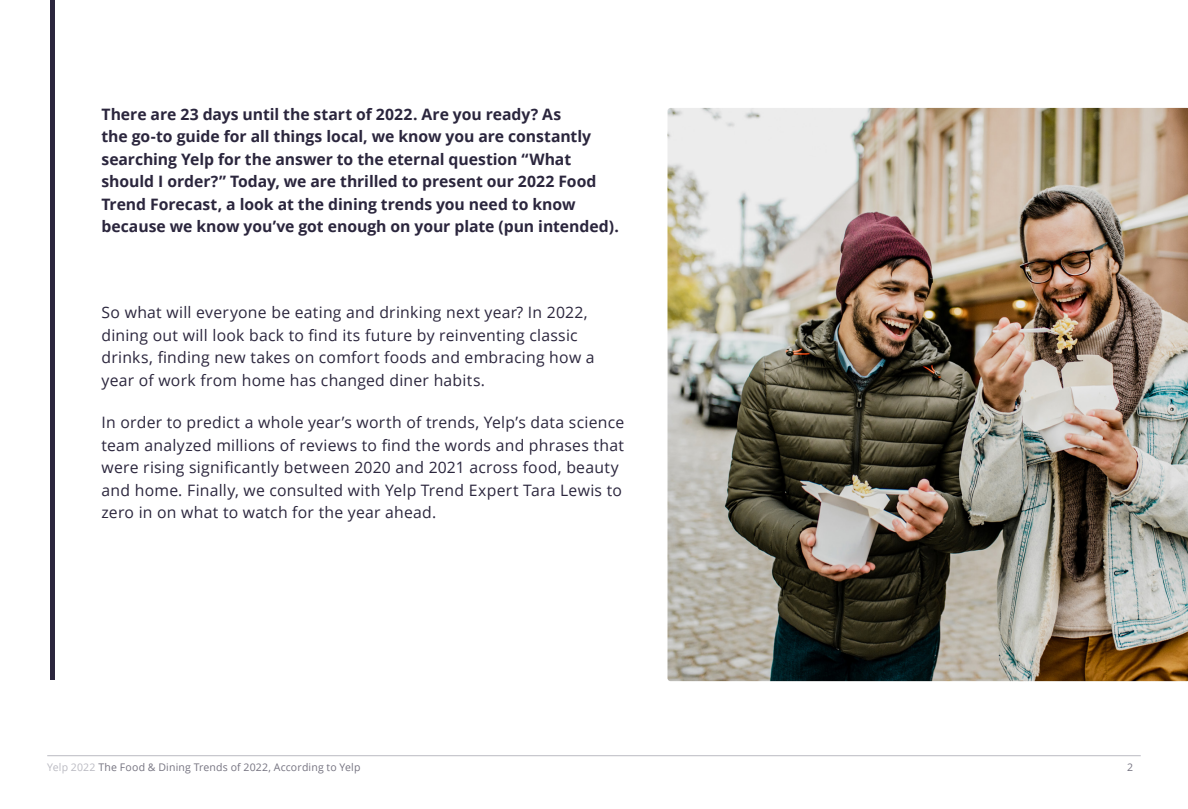
<style>
.page{position:relative;width:1188px;height:809px;background:#fff}
.page>*{position:absolute;margin:0;border:0;box-sizing:border-box;transform-origin:0 0}
.subhead{font:15.75px/22.5px "Open Sans";letter-spacing:.015em;color:#2b263d}
.subhead-2{font:700 15.75px/22.5px "Open Sans";letter-spacing:-.005em;color:#2b263d}
.t1{font:10.5px "Open Sans";letter-spacing:.02em;color:#757380}
.s1{color:#babac2}
</style>
<div class="page">
<hr style="left:47px;top:755px;width:1094px;height:1px;background:#babac2">
<div style="left:50px;top:0;width:5px;height:679px;background:#2b263d"></div>
<img style="left:668px;top:108px;width:520px;height:573px">
<p class="subhead-2" style="left:102px;top:102px;width:519px">There are 23 days until the start of 2022. Are you ready? As<br>the go-to guide for all things local, we know you are constantly searching Yelp for the answer to the eternal question “What should I order?” Today, we are thrilled to present our 2022 Food Trend Forecast, a look at the dining trends you need to know because we know you’ve got enough on your plate (pun intended).</p>
<p class="subhead" style="left:102px;top:300px;width:495px">So what will everyone be eating and drinking next year? In 2022, dining out will look back to find its future by reinventing classic drinks, finding new takes on comfort foods and embracing how a year of work from home has changed diner habits.</p>
<p class="subhead" style="left:102px;top:411px;width:524px">In order to predict a whole year’s worth of trends, Yelp’s data science team analyzed millions of reviews to find the words and phrases that were rising significantly between 2020 and 2021 across food, beauty and home. Finally, we consulted with Yelp Trend Expert Tara Lewis to zero in on what to watch for the year ahead.</p>
<p class="t1" style="left:47px;top:760px;width:315px"><span class="s1">Yelp 2022</span> The Food &amp; Dining Trends of 2022, According to Yelp</p>
<p class="t1" style="left:1127px;top:760px;width:8px">2</p>
</div>
